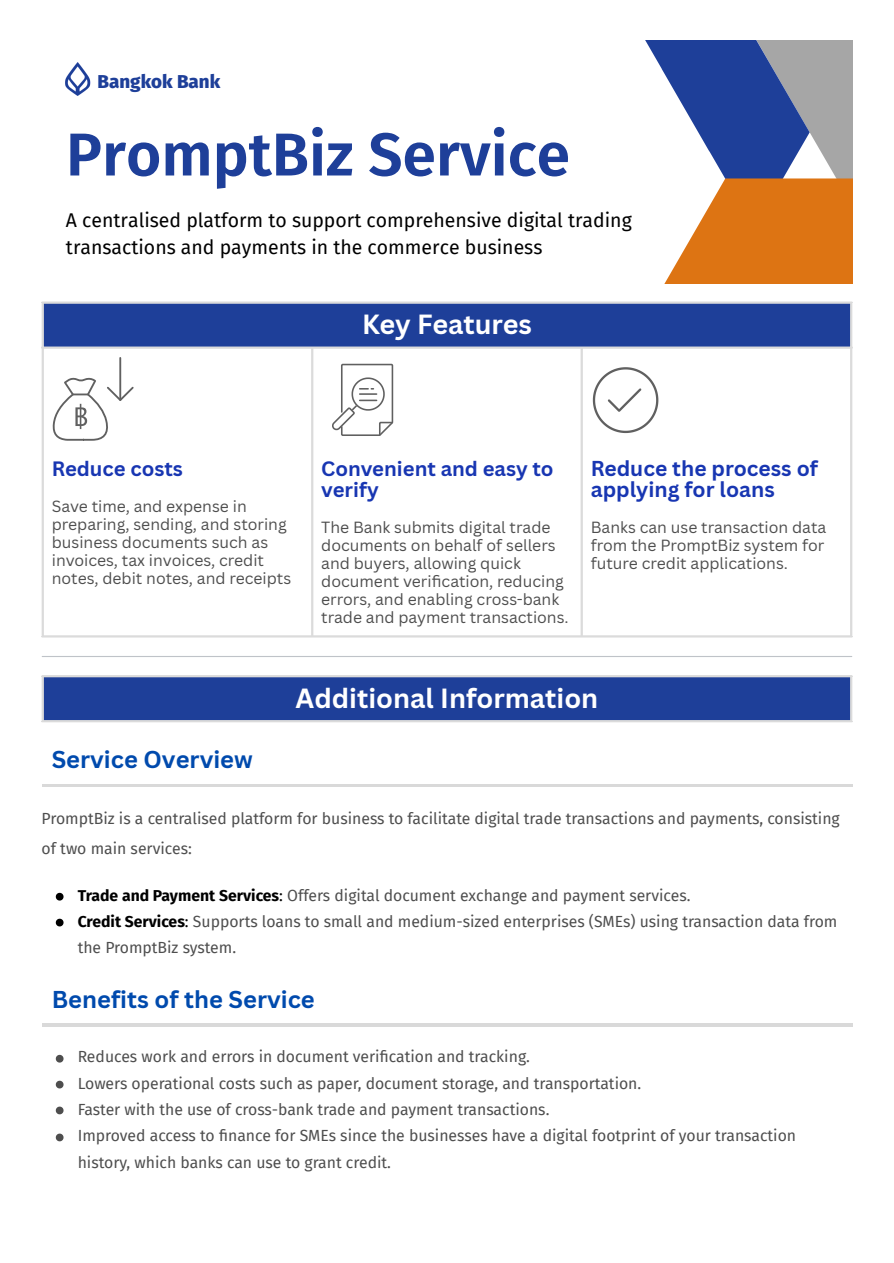
<style>
.page{position:relative;width:894px;height:1263px;background:#fff}
.page>*{position:absolute;margin:0;border:0;box-sizing:border-box;transform-origin:0 0}
.t1{font:600 60.45px "Fira Sans";color:#1e3f99}
.t2{font:700 27px "Canva Sans";color:#fff}
.t3{font:700 23.7px "Canva Sans";color:#004aad}
.t4{font:700 21px/21.3px "Canva Sans";color:#1836b2}
.t5{font:700 20.25px/21.3px "Canva Sans";color:#1836b2}
.t6{font:19.5px/27.2px "Fira Sans";color:#000}
.t7{font:800 18.75px "Fira Sans";color:#1e3f99}
.t8{font:15.75px/30.3px "Fira Sans";color:#4e4e4e}
.t9{font:15.75px/18px "Canva Sans";color:#4e4e4e}
.s1{font-weight:700;color:#000}
.s2{color:#000}
</style>
<div class="page">
<svg style="left:645px;top:40px;width:207px;height:138px"></svg>
<svg style="left:664px;top:178px;width:188px;height:106px;fill:#dd7413"></svg>
<img style="left:66px;top:62px;width:25px;height:34px">
<div style="left:42px;top:302px;width:809px;height:46px;background:#1e3f99"></div>
<hr style="left:119px;top:358px;width:2px;height:42px;background:#606060">
<svg style="left:53px;top:376px;width:81px;height:65px"></svg>
<svg style="left:332px;top:363px;width:62px;height:73px"></svg>
<svg style="left:592px;top:367px;width:67px;height:67px"></svg>
<hr style="left:42px;top:304px;width:2px;height:331px;background:#dbdbdb">
<hr style="left:311px;top:349px;width:2px;height:286px;background:#dbdbdb">
<hr style="left:580px;top:349px;width:2px;height:286px;background:#dbdbdb">
<hr style="left:849px;top:304px;width:3px;height:331px;background:#dbdbdb">
<hr style="left:42px;top:302px;width:810px;height:2px;background:#dbdbdb">
<hr style="left:42px;top:347px;width:810px;height:2px;background:#dbdbdb">
<hr style="left:42px;top:635px;width:810px;height:2px;background:#dbdbdb">
<hr style="left:42px;top:656px;width:809px;height:1px;background:#bfc3c8">
<div style="left:42px;top:676px;width:809px;height:45px;background:#1e3f99"></div>
<hr style="left:42px;top:677px;width:2px;height:43px;background:#dbdbdb">
<hr style="left:849px;top:677px;width:3px;height:43px;background:#dbdbdb">
<hr style="left:42px;top:675px;width:810px;height:2px;background:#dbdbdb">
<hr style="left:42px;top:720px;width:810px;height:2px;background:#dbdbdb">
<hr style="left:42px;top:784px;width:810px;height:2px;background:#d9d9d9">
<svg style="left:56px;top:893px;width:7px;height:7px"></svg>
<svg style="left:56px;top:919px;width:7px;height:7px"></svg>
<hr style="left:42px;top:1023px;width:810px;height:3px;background:#d9d9d9">
<svg style="left:56px;top:1055px;width:7px;height:7px"></svg>
<svg style="left:56px;top:1081px;width:7px;height:7px"></svg>
<svg style="left:56px;top:1107px;width:7px;height:7px"></svg>
<svg style="left:56px;top:1134px;width:7px;height:7px"></svg>
<p class="t7" style="left:97px;top:70px;width:124px">Bangkok Bank</p>
<p class="t1" style="left:66px;top:119px;width:505px">PromptBiz Service</p>
<p class="t6" style="left:66px;top:207px;width:567px">A centralised platform to support comprehensive digital trading transactions and payments in the commerce business</p>
<p class="t2" style="left:362px;top:305px;width:171px">Key Features</p>
<h1 class="t5" style="left:52px;top:457px;width:133px">Reduce costs</h1>
<p class="t9" style="left:52px;top:497px;width:241px">Save time, and expense in preparing, sending, and storing business documents such as invoices, tax invoices, credit notes, debit notes, and receipts</p>
<h1 class="t5" style="left:321px;top:457px;width:234px">Convenient and easy to verify</h1>
<p class="t9" style="left:321px;top:518px;width:249px">The Bank submits digital trade documents on behalf of sellers and buyers, allowing quick document verifi cation, reducing errors, and enabling cross-bank trade and payment transactions.</p>
<h1 class="t4" style="left:590px;top:457px;width:229px">Reduce the process of applying for loans</h1>
<p class="t9" style="left:590px;top:518px;width:237px;text-align:justify">Banks can use transaction data from the PromptBiz system for future credit applications.</p>
<p class="t3" style="left:52px;top:743px;width:203px">Service Overview</p>
<p class="t2" style="left:295px;top:679px;width:304px">Additional Information</p>
<p class="t8" style="left:42px;top:803px;width:799px">PromptBiz is a centralised platform for business to facilitate digital trade transactions and payments, consisting of two main services:</p>
<p class="t8" style="left:78px;top:881px;width:614px"><span class="s1">Trade and Payment Services</span><span class="s2">:</span> Offers digital document exchange and payment services.</p>
<p class="t8" style="left:78px;top:909px;width:761px;line-height:25.8px"><span class="s1">Credit Services</span><span class="s2">:</span> Supports loans to small and medium-sized enterprises (SMEs) using transaction data from the PromptBiz system.</p>
<p class="t3" style="left:52px;top:983px;width:264px">Benefits of the Service</p>
<p class="t8" style="left:78px;top:1042px;width:453px">Reduces work and errors in document verification and tracking.</p>
<p class="t8" style="left:78px;top:1069px;width:565px">Lowers operational costs such as paper, document storage, and transportation.</p>
<p class="t8" style="left:78px;top:1094px;width:473px">Faster with the use of cross-bank trade and payment transactions.</p>
<p class="t8" style="left:78px;top:1122px;width:719px;line-height:27px">Improved access to fi nance for SMEs since the businesses have a digital footprint of your transaction history, which banks can use to grant credit.</p>
</div>
